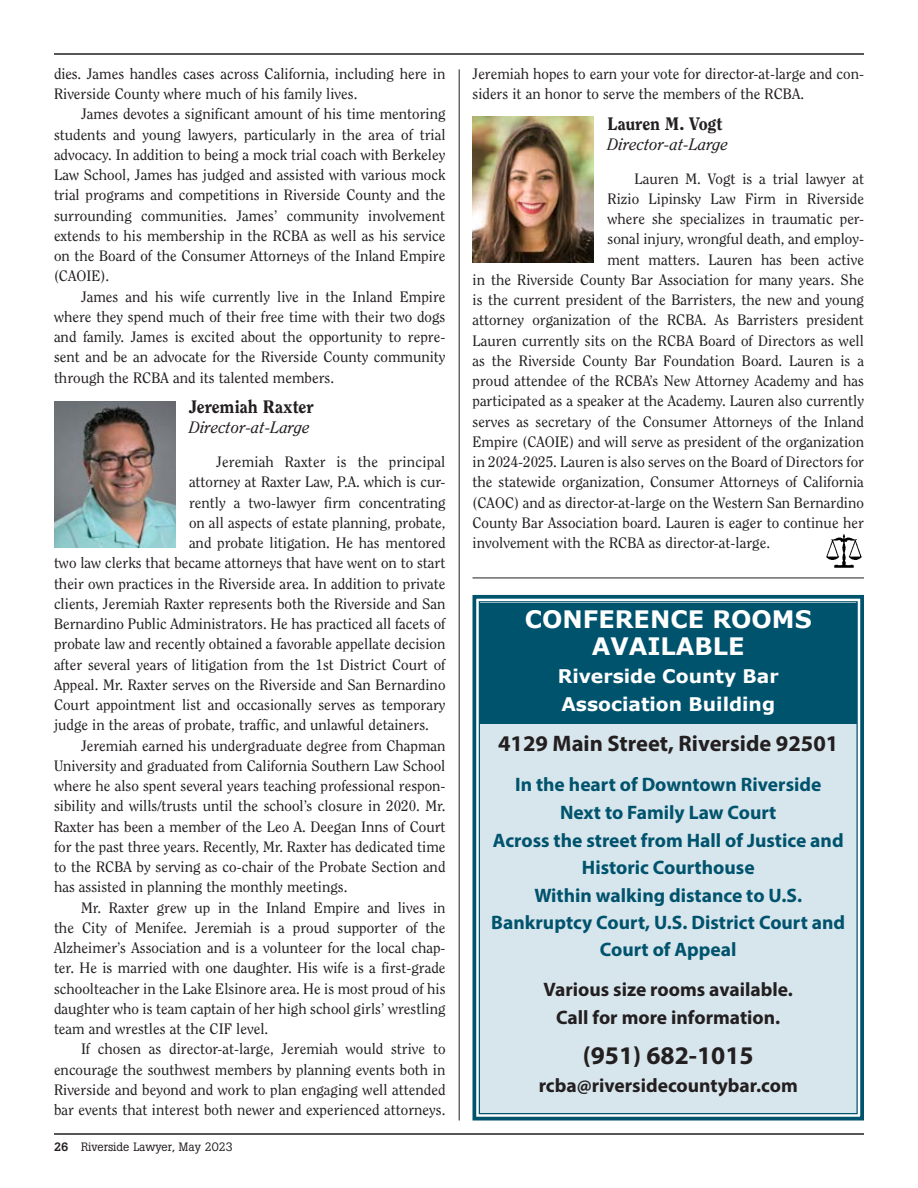
<style>
.page{position:relative;width:918px;height:1188px;background:#fff}
.page>*{position:absolute;margin:0;border:0;box-sizing:border-box;transform-origin:0 0}
.t1{font:700 25.5px "Myriad Pro";color:#231f20}
.t2{font:700 24px/27px "Verdana";color:#fff;text-align:center}
.t3{font:700 22.5px "Myriad Pro";color:#231f20}
.t4{font:700 19.5px/27.5px "Myriad Pro";color:#00536d;text-align:center}
.t5{font:700 19.5px/27.8px "Myriad Pro";color:#231f20;text-align:center}
.t6{font:700 18.75px/27.8px "Verdana";color:#fff}
.t7{font:800 18px "Clearface";color:#231f20}
.t8{font:italic 16.5px "Clearface";color:#231f20}
.t9{font:15px/20.2px "Clearface";color:#231f20}
.t10{font:12px "Boton";color:#231f20}
.s1{font-weight:500}
</style>
<div class="page">
<hr style="left:459px;top:69px;width:1px;height:1051px;background:#231f20">
<img style="left:826px;top:534px;width:36px;height:34px">
<img style="left:54px;top:402px;width:122px;height:146px">
<img style="left:472px;top:117px;width:122px;height:145px">
<hr style="left:472px;top:578px;width:392px;height:1px;background:#231f20">
<svg style="left:472px;top:594px;width:392px;height:527px;background:#cddee6"></svg>
<div style="left:479px;top:603px;width:378px;height:121px;background:#00536d"></div>
<hr style="left:54px;top:53px;width:810px;height:2px;background:#231f20">
<hr style="left:54px;top:1133px;width:810px;height:2px;background:#231f20">
<p class="t9" style="left:54px;top:63px;width:393px">dies. James handles cases across California, including here in<br>Riverside County where much of his family lives.</p>
<p class="t9" style="left:54px;top:104px;width:393px;text-align:justify;text-indent:27px">James devotes a significant amount of his time mentoring students and young lawyers, particularly in the area of trial advocacy. In addition to being a mock trial coach with Berkeley Law School, James has judged and assisted with various mock trial programs and competitions in Riverside County and the surrounding communities. James’ community involvement extends to his membership in the RCBA as well as his service on the Board of the Consumer Attorneys of the Inland Empire (CAOIE).</p>
<p class="t9" style="left:54px;top:286px;width:393px;text-align:justify;text-indent:27px">James and his wife currently live in the Inland Empire where they spend much of their free time with their two dogs and family. James is excited about the opportunity to repre&shy;sent and be an advocate for the Riverside County community through the RCBA and its talented members.</p>
<p class="t7" style="left:189px;top:396px;width:126px">Jeremiah Raxter</p>
<p class="t8" style="left:189px;top:418px;width:122px">Director-at-Large</p>
<p class="t9" style="left:216px;top:451px;width:231px">Jeremiah Raxter is the principal</p>
<p class="t9" style="left:189px;top:472px;width:258px">attorney at Raxter Law, P.A. which is cur-</p>
<p class="t9" style="left:189px;top:492px;width:258px">rently a two-lawyer firm concentrating</p>
<p class="t9" style="left:189px;top:512px;width:258px">on all aspects of estate planning, probate,</p>
<p class="t9" style="left:189px;top:532px;width:258px">and probate litigation. He has mentored</p>
<p class="t9" style="left:54px;top:553px;width:393px">two law clerks that became attorneys that have went on to start</p>
<p class="t9" style="left:54px;top:573px;width:393px">their own practices in the Riverside area. In addition to private</p>
<p class="t9" style="left:54px;top:593px;width:393px">clients, Jeremiah Raxter represents both the Riverside and San</p>
<p class="t9" style="left:54px;top:613px;width:393px">Bernardino Public Administrators. He has practiced all facets of</p>
<p class="t9" style="left:54px;top:634px;width:393px">probate law and recently obtained a favorable appellate decision</p>
<p class="t9" style="left:54px;top:654px;width:393px">after several years of litigation from the 1st District Court of</p>
<p class="t9" style="left:54px;top:674px;width:393px">Appeal. Mr. Raxter serves on the Riverside and San Bernardino</p>
<p class="t9" style="left:54px;top:694px;width:393px">Court appointment list and occasionally serves as temporary</p>
<p class="t9" style="left:54px;top:715px;width:377px">judge in the areas of probate, traffic, and unlawful detainers.</p>
<p class="t9" style="left:81px;top:735px;width:366px">Jeremiah earned his undergraduate degree from Chapman</p>
<p class="t9" style="left:54px;top:755px;width:393px">University and graduated from California Southern Law School</p>
<p class="t9" style="left:54px;top:775px;width:393px">where he also spent several years teaching professional respon-</p>
<p class="t9" style="left:54px;top:796px;width:393px">sibility and wills/trusts until the school’s closure in 2020. Mr.</p>
<p class="t9" style="left:54px;top:816px;width:393px">Raxter has been a member of the Leo A. Deegan Inns of Court</p>
<p class="t9" style="left:54px;top:836px;width:393px">for the past three years. Recently, Mr. Raxter has dedicated time</p>
<p class="t9" style="left:54px;top:856px;width:393px">to the RCBA by serving as co-chair of the Probate Section and</p>
<p class="t9" style="left:54px;top:877px;width:295px">has assisted in planning the monthly meetings.</p>
<p class="t9" style="left:81px;top:897px;width:366px">Mr. Raxter grew up in the Inland Empire and lives in</p>
<p class="t9" style="left:54px;top:917px;width:393px">the City of Menifee. Jeremiah is a proud supporter of the</p>
<p class="t9" style="left:54px;top:937px;width:393px">Alzheimer’s Association and is a volunteer for the local chap-</p>
<p class="t9" style="left:54px;top:958px;width:393px">ter. He is married with one daughter. His wife is a first-grade</p>
<p class="t9" style="left:54px;top:978px;width:393px">schoolteacher in the Lake Elsinore area. He is most proud of his</p>
<p class="t9" style="left:54px;top:998px;width:393px">daughter who is team captain of her high school girls’ wrestling</p>
<p class="t9" style="left:54px;top:1018px;width:216px">team and wrestles at the CIF level.</p>
<p class="t9" style="left:81px;top:1039px;width:366px">If chosen as director-at-large, Jeremiah would strive to</p>
<p class="t9" style="left:54px;top:1059px;width:393px">encourage the southwest members by planning events both in</p>
<p class="t9" style="left:54px;top:1079px;width:393px">Riverside and beyond and work to plan engaging well attended</p>
<p class="t9" style="left:54px;top:1099px;width:393px">bar events that interest both newer and experienced attorneys.</p>
<p class="t10" style="left:54px;top:1139px;width:180px"><span class="s1">26</span> Riverside Lawyer, May 2023</p>
<p class="t9" style="left:472px;top:63px;width:393px">Jeremiah hopes to earn your vote for director-at-large and con&shy;siders it an honor to serve the members of the RCBA.</p>
<p class="t7" style="left:608px;top:112px;width:117px">Lauren M. Vogt</p>
<p class="t8" style="left:608px;top:135px;width:122px">Director-at-Large</p>
<p class="t9" style="left:634px;top:168px;width:231px">Lauren M. Vogt is a trial lawyer at</p>
<p class="t9" style="left:608px;top:188px;width:258px">Rizio Lipinsky Law Firm in Riverside</p>
<p class="t9" style="left:608px;top:208px;width:258px">where she specializes in traumatic per-</p>
<p class="t9" style="left:608px;top:229px;width:258px">sonal injury, wrongful death, and employ-</p>
<p class="t9" style="left:608px;top:249px;width:258px">ment matters. Lauren has been active</p>
<p class="t9" style="left:472px;top:269px;width:393px">in the Riverside County Bar Association for many years. She</p>
<p class="t9" style="left:472px;top:289px;width:393px">is the current president of the Barristers, the new and young</p>
<p class="t9" style="left:472px;top:310px;width:393px">attorney organization of the RCBA. As Barristers president</p>
<p class="t9" style="left:472px;top:330px;width:393px">Lauren currently sits on the RCBA Board of Directors as well</p>
<p class="t9" style="left:472px;top:350px;width:393px">as the Riverside County Bar Foundation Board. Lauren is a</p>
<p class="t9" style="left:472px;top:370px;width:393px">proud attendee of the RCBA’s New Attorney Academy and has</p>
<p class="t9" style="left:472px;top:391px;width:393px">participated as a speaker at the Academy. Lauren also currently</p>
<p class="t9" style="left:472px;top:411px;width:393px">serves as secretary of the Consumer Attorneys of the Inland</p>
<p class="t9" style="left:472px;top:431px;width:393px">Empire (CAOIE) and will serve as president of the organization</p>
<p class="t9" style="left:472px;top:451px;width:393px">in 2024-2025. Lauren is also serves on the Board of Directors for</p>
<p class="t9" style="left:472px;top:472px;width:393px">the statewide organization, Consumer Attorneys of California</p>
<p class="t9" style="left:472px;top:492px;width:393px">(CAOC) and as director-at-large on the Western San Bernardino</p>
<p class="t9" style="left:472px;top:512px;width:393px">County Bar Association board. Lauren is eager to continue her</p>
<p class="t9" style="left:472px;top:532px;width:299px">involvement with the RCBA as director-at-large.</p>
<h2 class="t2" style="left:525px;top:606px;width:289px">CONFERENCE ROOMS<br>AVAILABLE</h2>
<p class="t6" style="left:558px;top:663px;width:223px">Riverside County Bar<br>Association Building</p>
<h3 class="t3" style="left:498px;top:729px;width:342px">4129 Main Street, Riverside 92501</h3>
<h3 class="t4" style="left:491px;top:770px;width:355px">In the heart of Downtown Riverside<br>Next to Family Law Court<br>Across the street from Hall of Justice and<br>Historic Courthouse<br>Within walking distance to U.S.<br>Bankruptcy Court, U.S. District Court and<br>Court of Appeal</h3>
<h3 class="t5" style="left:544px;top:975px;width:251px">Various size rooms available.<br>Call for more information.</h3>
<h1 class="t1" style="left:583px;top:1039px;width:172px">(951) 682-1015</h1>
<h3 class="t5" style="left:539px;top:1071px;width:261px">rcba@riversidecountybar.com</h3>
</div>
